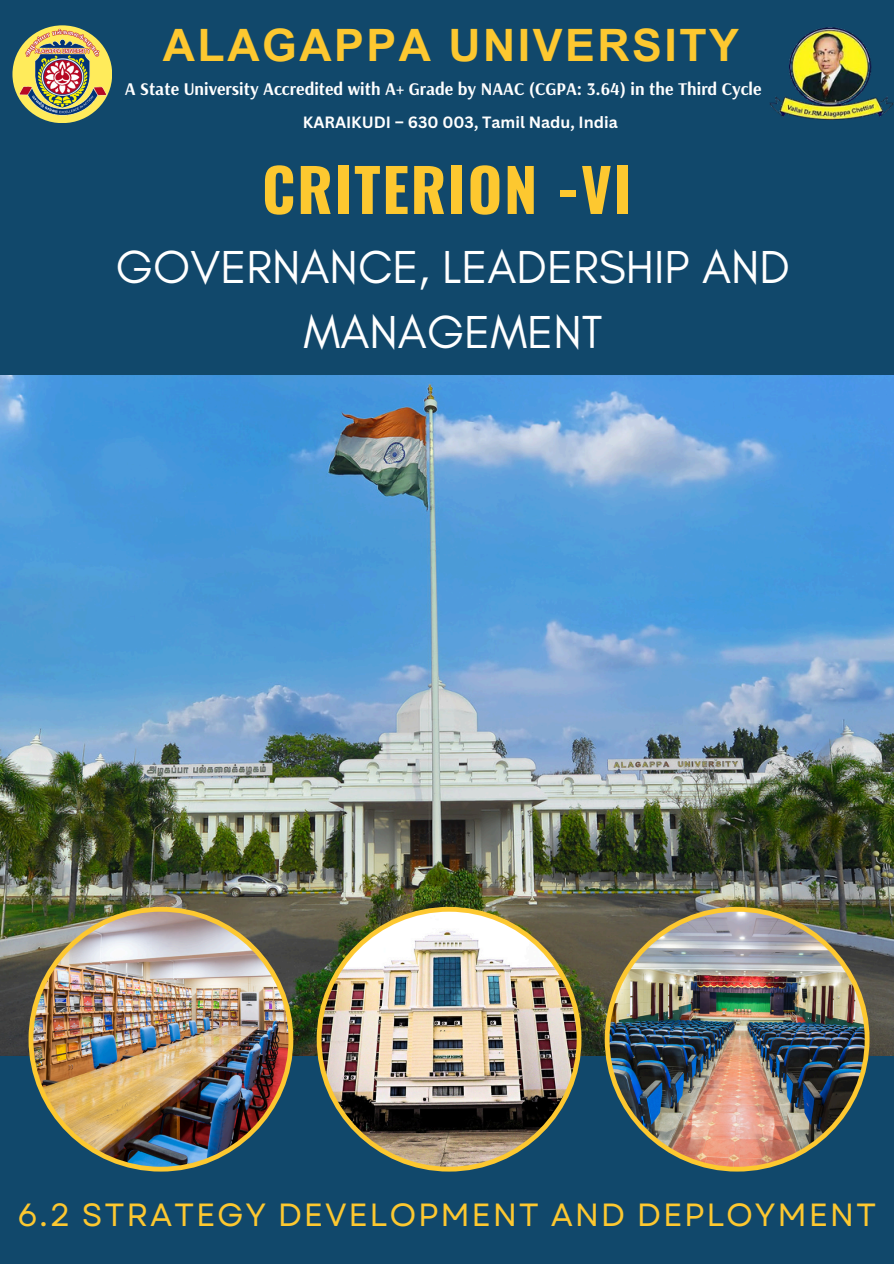
<style>
.page{position:relative;width:894px;height:1264px;background:#fff}
.page>*{position:absolute;margin:0;border:0;box-sizing:border-box;transform-origin:0 0}
.t1{font:700 59.25px "Oswald";letter-spacing:.03em;color:#fdc830}
.t2{font:47.1px/65.2px "Glacial Indifference";color:#fff;text-align:center}
.t3{font:700 44.7px "Arial MT Pro";letter-spacing:.055em;color:#fdc830}
.t4{font:32.1px "Garet";letter-spacing:.055em;color:#fdc830}
.t5{font:700 17.85px "Arsenal";color:#fff}
.t6{font:700 15.9px "Canva Sans";color:#fff}
</style>
<div class="page">
<div style="left:0;top:0;width:893px;height:1263px;background:#11486b"></div>
<img style="left:0;top:376px;width:893px;height:679px">
<div style="left:12px;top:25px;width:100px;height:98px;background:#ffeb5b;border-radius:50%"></div>
<img style="left:17px;top:28px;width:91px;height:89px">
<img style="left:770px;top:27px;width:123px;height:92px">
<img style="left:29px;top:906px;width:264px;height:265px">
<img style="left:316px;top:906px;width:265px;height:265px">
<img style="left:604px;top:906px;width:265px;height:265px">
<h3 class="t3" style="left:163px;top:29px;width:577px">ALAGAPPA UNIVERSITY</h3>
<p class="t5" style="left:125px;top:77px;width:638px">A State University Accredited with A+ Grade by NAAC (CGPA: 3.64) in the Third Cycle</p>
<p class="t6" style="left:303px;top:111px;width:316px">KARAIKUDI – 630 003, Tamil Nadu, India</p>
<h1 class="t1" style="left:262px;top:143px;width:371px">CRITERION -VI</h1>
<h2 class="t2" style="left:116px;top:234px;width:675px">GOVERNANCE, LEADERSHIP AND<br>MANAGEMENT</h2>
<h3 class="t4" style="left:17px;top:1191px;width:860px">6.2 STRATEGY DEVELOPMENT AND DEPLOYMENT</h3>
</div>
